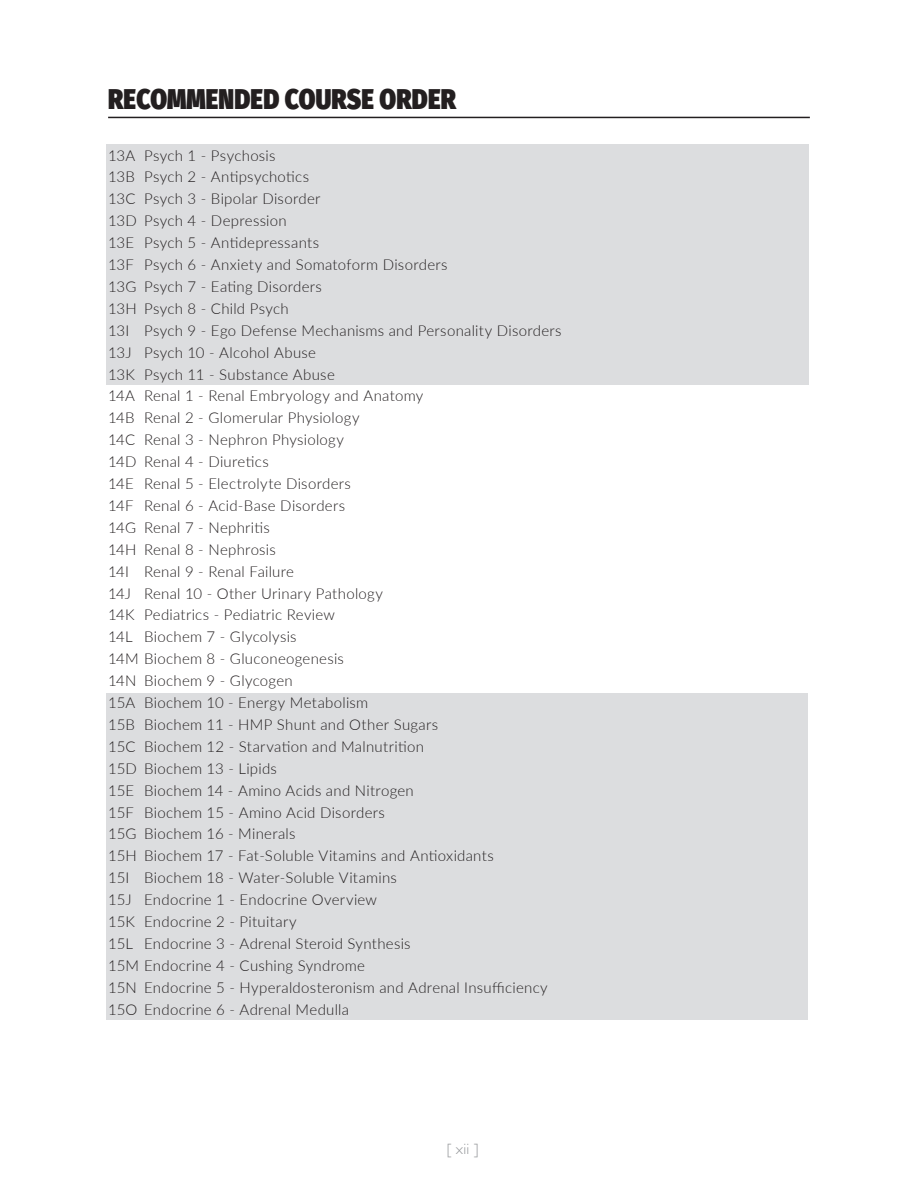
<style>
.page{position:relative;width:918px;height:1188px;background:#fff}
.page>*{position:absolute;margin:0;border:0;box-sizing:border-box;transform-origin:0 0}
.t1{font:900 28.5px "Fira Sans";letter-spacing:.01em;color:#231f20;scale:.85 1}
.RO___MAIN{font:300 15px "Lato";letter-spacing:.02em;color:#231f20}
.t2{font:300 15px "Gill Sans Std";color:#939598}
</style>
<div class="page">
<div style="left:106px;top:693px;width:702px;height:327px;background:#dcdddf"></div>
<div style="left:106px;top:144px;width:703px;height:240px;background:#dcdddf"></div>
<hr style="left:108px;top:117px;width:702px;height:1px;background:#231f20">
<h1 class="t1" style="left:108px;top:73px;width:411px">RECOMMENDED COURSE ORDER</h1>
<p class="RO___MAIN" style="left:108px;top:145px;width:169px">13A Psych 1 - Psychosis</p>
<p class="RO___MAIN" style="left:108px;top:167px;width:203px">13B Psych 2 - Antipsychotics</p>
<p class="RO___MAIN" style="left:108px;top:189px;width:214px">13C Psych 3 - Bipolar Disorder</p>
<p class="RO___MAIN" style="left:108px;top:210px;width:180px">13D Psych 4 - Depression</p>
<p class="RO___MAIN" style="left:108px;top:232px;width:213px">13E Psych 5 - Antidepressants</p>
<p class="RO___MAIN" style="left:108px;top:254px;width:341px">13F Psych 6 - Anxiety and Somatoform Disorders</p>
<p class="RO___MAIN" style="left:108px;top:276px;width:216px">13G Psych 7 - Eating Disorders</p>
<p class="RO___MAIN" style="left:108px;top:298px;width:182px">13H Psych 8 - Child Psych</p>
<p class="RO___MAIN" style="left:108px;top:320px;width:455px">13I Psych 9 - Ego Defense Mechanisms and Personality Disorders</p>
<p class="RO___MAIN" style="left:108px;top:342px;width:210px">13J Psych 10 - Alcohol Abuse</p>
<p class="RO___MAIN" style="left:108px;top:364px;width:228px">13K Psych 11 - Substance Abuse</p>
<p class="RO___MAIN" style="left:108px;top:386px;width:317px">14A Renal 1 - Renal Embryology and Anatomy</p>
<p class="RO___MAIN" style="left:108px;top:408px;width:253px">14B Renal 2 - Glomerular Physiology</p>
<p class="RO___MAIN" style="left:108px;top:429px;width:238px">14C Renal 3 - Nephron Physiology</p>
<p class="RO___MAIN" style="left:108px;top:451px;width:162px">14D Renal 4 - Diuretics</p>
<p class="RO___MAIN" style="left:108px;top:473px;width:244px">14E Renal 5 - Electrolyte Disorders</p>
<p class="RO___MAIN" style="left:108px;top:495px;width:239px">14F Renal 6 - Acid-Base Disorders</p>
<p class="RO___MAIN" style="left:108px;top:517px;width:163px">14G Renal 7 - Nephritis</p>
<p class="RO___MAIN" style="left:108px;top:539px;width:169px">14H Renal 8 - Nephrosis</p>
<p class="RO___MAIN" style="left:108px;top:561px;width:188px">14I Renal 9 - Renal Failure</p>
<p class="RO___MAIN" style="left:108px;top:583px;width:277px">14J Renal 10 - Other Urinary Pathology</p>
<p class="RO___MAIN" style="left:108px;top:605px;width:229px">14K Pediatrics - Pediatric Review</p>
<p class="RO___MAIN" style="left:108px;top:627px;width:190px">14L Biochem 7 - Glycolysis</p>
<p class="RO___MAIN" style="left:108px;top:648px;width:237px">14M Biochem 8 - Gluconeogenesis</p>
<p class="RO___MAIN" style="left:108px;top:670px;width:186px">14N Biochem 9 - Glycogen</p>
<p class="RO___MAIN" style="left:108px;top:692px;width:262px">15A Biochem 10 - Energy Metabolism</p>
<p class="RO___MAIN" style="left:108px;top:714px;width:332px">15B Biochem 11 - HMP Shunt and Other Sugars</p>
<p class="RO___MAIN" style="left:108px;top:736px;width:317px">15C Biochem 12 - Starvation and Malnutrition</p>
<p class="RO___MAIN" style="left:108px;top:758px;width:170px">15D Biochem 13 - Lipids</p>
<p class="RO___MAIN" style="left:108px;top:780px;width:307px">15E Biochem 14 - Amino Acids and Nitrogen</p>
<p class="RO___MAIN" style="left:108px;top:802px;width:278px">15F Biochem 15 - Amino Acid Disorders</p>
<p class="RO___MAIN" style="left:108px;top:824px;width:189px">15G Biochem 16 - Minerals</p>
<p class="RO___MAIN" style="left:108px;top:846px;width:387px">15H Biochem 17 - Fat-Soluble Vitamins and Antioxidants</p>
<p class="RO___MAIN" style="left:108px;top:867px;width:290px">15I Biochem 18 - Water-Soluble Vitamins</p>
<p class="RO___MAIN" style="left:108px;top:889px;width:271px">15J Endocrine 1 - Endocrine Overview</p>
<p class="RO___MAIN" style="left:108px;top:911px;width:190px">15K Endocrine 2 - Pituitary</p>
<p class="RO___MAIN" style="left:108px;top:933px;width:304px">15L Endocrine 3 - Adrenal Steroid Synthesis</p>
<p class="RO___MAIN" style="left:108px;top:955px;width:259px">15M Endocrine 4 - Cushing Syndrome</p>
<p class="RO___MAIN" style="left:108px;top:977px;width:441px">15N Endocrine 5 - Hyperaldosteronism and Adrenal Insufficiency</p>
<p class="RO___MAIN" style="left:108px;top:999px;width:243px">15O Endocrine 6 - Adrenal Medulla</p>
<p class="t2" style="left:447px;top:1141px;width:33px">[ xii ]</p>
</div>
